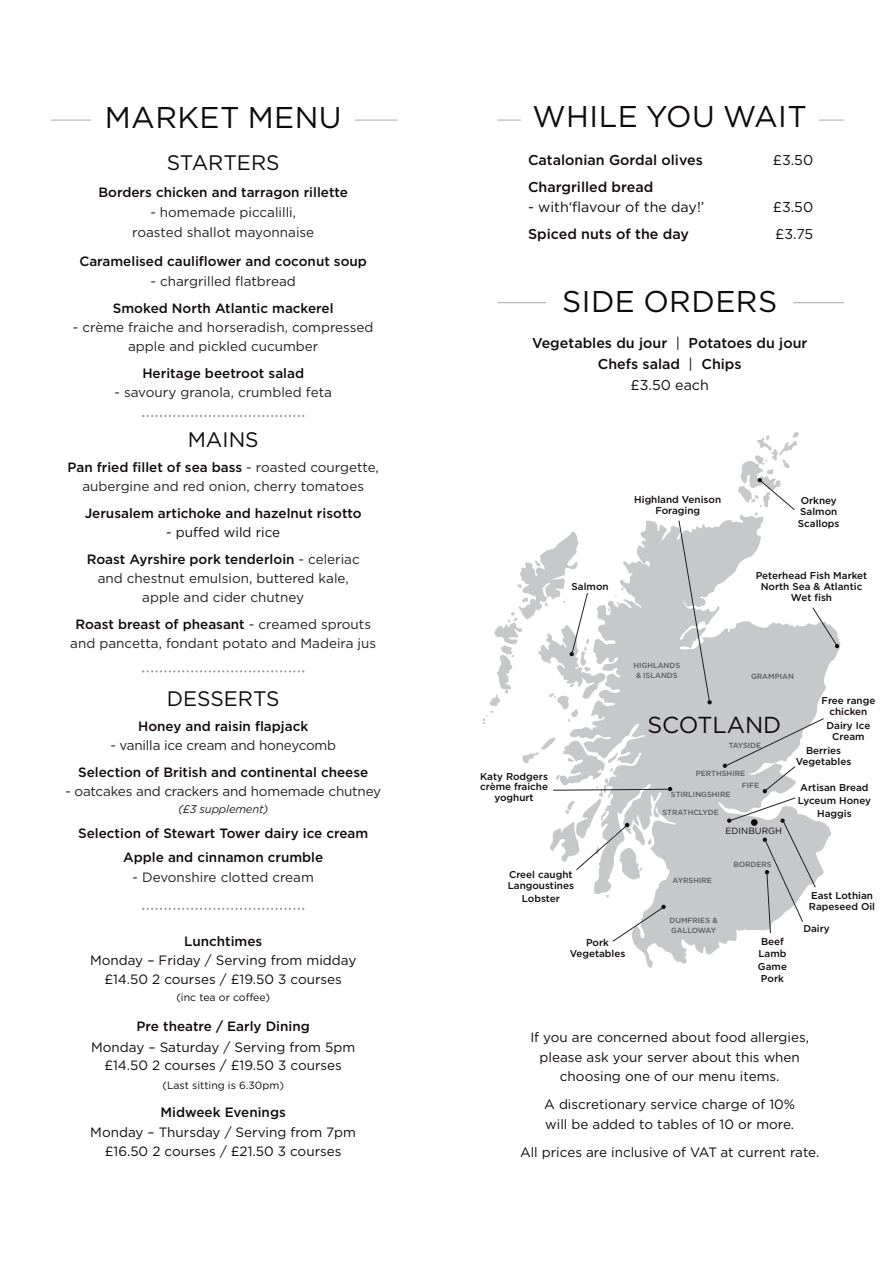
<style>
.page{position:relative;width:893px;height:1263px;background:#fff}
.page>*{position:absolute;margin:0;border:0;box-sizing:border-box;transform-origin:0 0}
.t1{font:30px "Gotham";letter-spacing:.015em;color:#110a0c}
.t2{font:23.1px "Gotham";color:#110a0c}
.t3{font:21px "Gotham";color:#110a0c}
.t4{font:500 14.25px/21px "Gotham";color:#110a0c;text-align:center}
.t5{font:14.25px "Gotham";color:#110a0c}
.t6{font:13.5px/18.8px "Gotham";color:#231f20;text-align:center}
.t7{font:13.5px/18.9px "Gotham";color:#110a0c;text-align:center}
.t8{font:500 13.5px/27.3px "Gotham";color:#110a0c;text-align:center}
.t9{font:italic 11.25px "Gotham";letter-spacing:-.015em;color:#231f20}
.t10{font:10.5px "Gotham";color:#110a0c}
.t11{font:500 9.9px/10.8px "Gotham";color:#110a0c;text-align:center}
.t12{font:9px "Gotham";color:#110a0c}
.t13{font:500 7.5px/10.1px "Gotham";color:#5c5a5b}
.t14{font:500 7.5px/10.1px "Gotham";color:#5e5c5d;text-align:center}
.t15{font:500 7.5px "Gotham";letter-spacing:-.02em;color:#5c5a5b}
.s1{font-weight:500;color:#110a0c}
.s2{font-weight:400}
.s3{font-weight:400;color:#231f20}
</style>
<div class="page">
<hr style="left:51px;top:120px;width:347px;height:1px;background:#a8a9ad">
<div style="left:91px;top:92px;width:264px;height:49px;background:#fff"></div>
<svg style="left:142px;top:415px;width:162px;height:2px"></svg>
<svg style="left:142px;top:670px;width:162px;height:2px"></svg>
<svg style="left:142px;top:908px;width:162px;height:2px"></svg>
<hr style="left:497px;top:120px;width:347px;height:1px;background:#a8a9ad">
<hr style="left:497px;top:302px;width:347px;height:1px;background:#a8a9ad">
<div style="left:521px;top:92px;width:298px;height:49px;background:#fff"></div>
<div style="left:547px;top:278px;width:246px;height:49px;background:#fff"></div>
<svg style="left:569px;top:515px;width:271px;height:453px;fill:#c7c8ca"></svg>
<svg style="left:612px;top:905px;width:54px;height:37px"></svg>
<svg style="left:522px;top:737px;width:150px;height:143px"></svg>
<svg style="left:738px;top:432px;width:61px;height:83px"></svg>
<svg style="left:678px;top:520px;width:34px;height:184px;background:#c8c9cb"></svg>
<svg style="left:482px;top:532px;width:141px;height:192px"></svg>
<svg style="left:723px;top:718px;width:101px;height:216px"></svg>
<svg style="left:812px;top:607px;width:27px;height:41px"></svg>
<h1 class="t1" style="left:105px;top:107px;width:238px">MARKET MENU</h1>
<h3 class="t3" style="left:167px;top:155px;width:114px">STARTERS</h3>
<p class="t8" style="left:98px;top:179px;width:251px">Borders chicken and tarragon rillette</p>
<p class="t6" style="left:132px;top:203px;width:184px;line-height:20.2px">- homemade piccalilli, roasted shallot mayonnaise</p>
<p class="t8" style="left:79px;top:249px;width:289px">Caramelised cauliflower and coconut soup</p>
<p class="t6" style="left:151px;top:273px;width:147px">- chargrilled flatbread</p>
<p class="t8" style="left:113px;top:296px;width:222px">Smoked North Atlantic mackerel</p>
<p class="t6" style="left:73px;top:319px;width:302px">- crème fraiche and horseradish, compressed apple and pickled cucumber</p>
<p class="t8" style="left:142px;top:361px;width:163px">Heritage beetroot salad</p>
<p class="t6" style="left:114px;top:384px;width:219px">- savoury granola, crumbled feta</p>
<h3 class="t3" style="left:188px;top:432px;width:72px">MAINS</h3>
<p class="t6" style="left:68px;top:459px;width:313px"><span class="s1">Pan fried fillet of sea bass</span> - roasted courgette, aubergine and red onion, cherry tomatoes</p>
<p class="t8" style="left:85px;top:501px;width:279px">Jerusalem artichoke and hazelnut risotto</p>
<p class="t8" style="left:87px;top:520px;width:275px"><span class="s2">- puffed wild rice<br></span>Roast Ayrshire pork tenderloin <span class="s3">- celeriac</span></p>
<p class="t6" style="left:98px;top:570px;width:252px">and chestnut emulsion, buttered kale, apple and cider chutney</p>
<p class="t6" style="left:70px;top:616px;width:307px"><span class="s1">Roast breast of pheasant</span> - creamed sprouts and pancetta, fondant potato and Madeira jus</p>
<h3 class="t3" style="left:167px;top:691px;width:115px">DESSERTS</h3>
<p class="t8" style="left:138px;top:714px;width:172px">Honey and raisin flapjack</p>
<p class="t6" style="left:110px;top:737px;width:227px">- vanilla ice cream and honeycomb</p>
<p class="t8" style="left:78px;top:760px;width:292px">Selection of British and continental cheese</p>
<p class="t6" style="left:65px;top:783px;width:317px">- oatcakes and crackers and homemade chutney</p>
<p class="t9" style="left:178px;top:805px;width:92px">(£3 supplement)</p>
<p class="t8" style="left:78px;top:822px;width:292px;line-height:24.5px">Selection of Stewart Tower dairy ice cream<br>Apple and cinnamon crumble</p>
<p class="t6" style="left:133px;top:869px;width:183px">- Devonshire clotted cream</p>
<p class="t8" style="left:184px;top:929px;width:80px">Lunchtimes</p>
<p class="t7" style="left:90px;top:952px;width:268px">Monday – Friday / Serving from midday £14.50 2 courses / £19.50 3 courses</p>
<p class="t10" style="left:176px;top:994px;width:95px">(inc tea or coffee)</p>
<p class="t8" style="left:137px;top:1014px;width:175px">Pre theatre / Early Dining</p>
<p class="t7" style="left:91px;top:1038px;width:265px">Monday – Saturday / Serving from 5pm £14.50 2 courses / £19.50 3 courses</p>
<p class="t10" style="left:162px;top:1081px;width:123px">(Last sitting is 6.30pm)</p>
<p class="t8" style="left:161px;top:1099px;width:127px">Midweek Evenings</p>
<p class="t7" style="left:90px;top:1124px;width:267px">Monday – Thursday / Serving from 7pm £16.50 2 courses / £21.50 3 courses</p>
<h1 class="t1" style="left:533px;top:106px;width:276px">WHILE YOU WAIT</h1>
<p class="t4" style="left:528px;top:151px;width:176px">Catalonian Gordal olives</p>
<p class="t5" style="left:773px;top:155px;width:42px">£3.50</p>
<p class="t4" style="left:528px;top:178px;width:127px">Chargrilled bread</p>
<p class="t5" style="left:528px;top:202px;width:178px">- with‘flavour of the day!’</p>
<p class="t5" style="left:773px;top:202px;width:42px">£3.50</p>
<p class="t4" style="left:528px;top:224px;width:162px">Spiced nuts of the day</p>
<p class="t5" style="left:775px;top:229px;width:39px">£3.75</p>
<h1 class="t1" style="left:562px;top:291px;width:216px">SIDE ORDERS</h1>
<p class="t4" style="left:532px;top:333px;width:277px">Vegetables du jour <span class="s2">|</span> Potatoes du jour<br>Chefs salad <span class="s2">|</span> Chips<br><span class="s2">£3.50 each</span></p>
<p class="t11" style="left:572px;top:581px;width:39px">Salmon</p>
<p class="t11" style="left:634px;top:495px;width:88px">Highland Venison<br>Foraging</p>
<p class="t11" style="left:800px;top:496px;width:39px;text-align:left">Orkney<br>Salmon</p>
<p class="t11" style="left:798px;top:519px;width:43px">Scallops</p>
<p class="t11" style="left:756px;top:571px;width:113px">Peterhead Fish Market<br>North Sea &amp; Atlantic<br>Wet fish</p>
<p class="t11" style="left:480px;top:772px;width:69px">Katy Rodgers crème fraiche yoghurt</p>
<p class="t14" style="left:633px;top:661px;width:48px">HIGHLANDS &amp; ISLANDS</p>
<p class="t13" style="left:751px;top:672px;width:44px">GRAMPIAN</p>
<h2 class="t2" style="left:647px;top:717px;width:136px">SCOTLAND</h2>
<p class="t15" style="left:729px;top:742px;width:34px">TAYSIDE</p>
<p class="t13" style="left:696px;top:769px;width:51px">PERTHSHIRE</p>
<p class="t13" style="left:671px;top:789px;width:61px">STIRLINGSHIRE</p>
<p class="t13" style="left:663px;top:808px;width:58px">STRATHCLYDE</p>
<p class="t13" style="left:742px;top:781px;width:19px">FIFE</p>
<p class="t12" style="left:725px;top:827px;width:58px">EDINBURGH</p>
<p class="t11" style="left:821px;top:696px;width:55px">Free range chicken</p>
<p class="t11" style="left:826px;top:721px;width:46px">Dairy Ice</p>
<p class="t11" style="left:806px;top:730px;width:60px;line-height:14.7px;text-align:left;text-indent:26px">Cream<br>Berries</p>
<p class="t11" style="left:796px;top:757px;width:57px">Vegetables</p>
<p class="t11" style="left:798px;top:782px;width:75px;line-height:13px">Artisan Bread<br>Lyceum Honey<br>Haggis</p>
<p class="t11" style="left:508px;top:870px;width:68px;text-align:left">Creel caught<br>Langoustines</p>
<p class="t11" style="left:522px;top:894px;width:40px">Lobster</p>
<p class="t11" style="left:570px;top:938px;width:57px">Pork<br>Vegetables</p>
<p class="t13" style="left:673px;top:876px;width:41px">AYRSHIRE</p>
<p class="t13" style="left:669px;top:916px;width:50px">DUMFRIES &amp;<br>GALLOWAY</p>
<p class="t13" style="left:733px;top:860px;width:40px">BORDERS</p>
<p class="t11" style="left:758px;top:936px;width:31px;line-height:12.1px">Beef<br>Lamb<br>Game<br>Pork</p>
<p class="t11" style="left:809px;top:891px;width:68px;text-align:left">East Lothian<br>Rapeseed Oil</p>
<p class="t11" style="left:803px;top:923px;width:28px">Dairy</p>
<p class="t7" style="left:530px;top:1029px;width:280px;line-height:19.5px">If you are concerned about food allergies, please ask your server about this when choosing one of our menu items.</p>
<p class="t7" style="left:544px;top:1096px;width:252px;line-height:19.5px;text-align:left">A discretionary service charge of 10% will be added to tables of 10 or more.</p>
<p class="t7" style="left:520px;top:1144px;width:301px">All prices are inclusive of VAT at current rate.</p>
</div>
